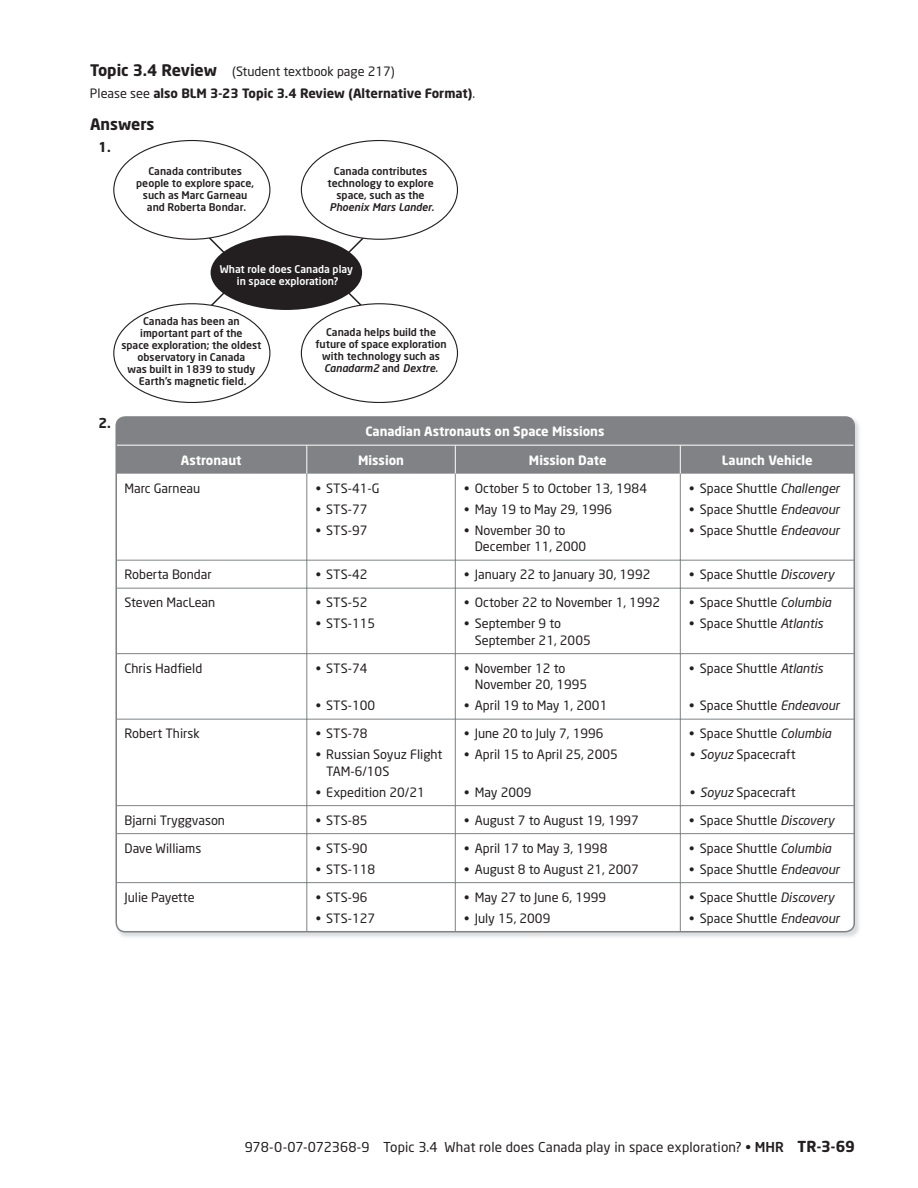
<style>
.page{position:relative;width:918px;height:1188px;background:#fff}
.page>*{position:absolute;margin:0;border:0;box-sizing:border-box;transform-origin:0 0}
.t1{font:700 15.75px "Neo Sans";color:#231f20}
.t2{font:13.5px "Neo Sans";letter-spacing:.005em;color:#231f20}
.t3{font:700 13.5px "Neo Sans";color:#231f20}
.t4{font:12.75px/16.5px "Neo Sans";color:#231f20}
.t5{font:700 12.75px/22.5px "Neo Sans";color:#231f20}
.t6{font:700 12.75px "Neo Sans";color:#fff}
.t7{font:500 10.5px/12px "Neo Sans";color:#231f20;text-align:center}
.t8{font:500 10.5px/12px "Neo Sans";color:#fff;text-align:center}
.t9{font:italic 500 10.5px "Neo Sans";color:#231f20}
.s1{font-size:15.75px}
.s2{font-weight:400}
.s3{font-style:italic}
.s4{font-weight:500}
.s5{font-weight:700;font-size:15px}
</style>
<div class="page">
<svg style="left:203px;top:223px;width:165px;height:101px"></svg>
<div style="left:211px;top:235px;width:151px;height:75px;background:#231f20;border-radius:50%"></div>
<div style="left:114px;top:304px;width:156px;height:98px;background:#fff;border-radius:50%"></div>
<div style="left:301px;top:304px;width:156px;height:98px;background:#fff;border-radius:50%"></div>
<div style="left:114px;top:141px;width:156px;height:98px;background:#fff;border-radius:50%"></div>
<div style="left:301px;top:141px;width:156px;height:98px;background:#fff;border-radius:50%"></div>
<div style="left:116px;top:417px;width:738px;height:56px;background:#808285"></div>
<svg style="left:116px;top:473px;width:738px;height:459px"></svg>
<hr style="left:116px;top:445px;width:564px;height:1px;background:#fff">
<hr style="left:680px;top:445px;width:174px;height:1px;background:#fff">
<p class="t5" style="left:90px;top:61px;width:387px"><span class="s1">Topic 3.4 Review</span> <span class="s2">(Student textbook page 217)<br>Please see</span> also BLM 3-23 Topic 3.4 Review (Alternative Format)<span class="s2">.</span></p>
<p class="t1" style="left:90px;top:118px;width:66px">Answers</p>
<p class="t3" style="left:99px;top:142px;width:14px">1.</p>
<p class="t7" style="left:136px;top:166px;width:119px">Canada contributes people to explore space, such as Marc Garneau and Roberta Bondar.</p>
<p class="t7" style="left:327px;top:166px;width:108px">Canada contributes technology to explore space, such as the</p>
<p class="t9" style="left:329px;top:202px;width:106px">Phoenix Mars Lander.</p>
<p class="t8" style="left:220px;top:264px;width:135px">What role does Canada play in space exploration?</p>
<p class="t7" style="left:121px;top:316px;width:142px">Canada has been an important part of the<br>space exploration; the oldest observatory in Canada<br>was built in 1839 to study<br>Earth’s magnetic field.</p>
<p class="t7" style="left:315px;top:327px;width:133px">Canada helps build the future of space exploration with technology such as<br><span class="s3">Canadarm2</span> and <span class="s3">Dextre</span>.</p>
<p class="t3" style="left:99px;top:418px;width:14px">2.</p>
<p class="t6" style="left:365px;top:426px;width:241px">Canadian Astronauts on Space Missions</p>
<p class="t6" style="left:181px;top:455px;width:62px">Astronaut</p>
<p class="t6" style="left:358px;top:455px;width:47px">Mission</p>
<p class="t6" style="left:529px;top:455px;width:79px">Mission Date</p>
<p class="t6" style="left:722px;top:455px;width:92px">Launch Vehicle</p>
<p class="t4" style="left:125px;top:481px;width:77px">Marc Garneau</p>
<p class="t4" style="left:316px;top:481px;width:65px">• STS-41-G</p>
<p class="t4" style="left:316px;top:502px;width:53px">• STS-77</p>
<p class="t4" style="left:316px;top:523px;width:53px">• STS-97</p>
<p class="t4" style="left:464px;top:481px;width:184px">• October 5 to October 13, 1984</p>
<p class="t4" style="left:464px;top:502px;width:150px">• May 19 to May 29, 1996</p>
<p class="t4" style="left:475px;top:523px;width:113px;text-indent:-10px">• November 30 to<br>December 11, 2000</p>
<p class="t4" style="left:689px;top:481px;width:152px">• Space Shuttle <span class="s3">Challenger</span></p>
<p class="t4" style="left:689px;top:502px;width:152px">• Space Shuttle <span class="s3">Endeavour</span></p>
<p class="t4" style="left:689px;top:523px;width:152px">• Space Shuttle <span class="s3">Endeavour</span></p>
<p class="t4" style="left:125px;top:567px;width:89px">Roberta Bondar</p>
<p class="t4" style="left:316px;top:567px;width:53px">• STS-42</p>
<p class="t4" style="left:464px;top:567px;width:188px">• January 22 to January 30, 1992</p>
<p class="t4" style="left:689px;top:567px;width:146px">• Space Shuttle <span class="s3">Discovery</span></p>
<p class="t4" style="left:125px;top:595px;width:92px">Steven MacLean</p>
<p class="t4" style="left:316px;top:595px;width:53px">• STS-52</p>
<p class="t4" style="left:316px;top:616px;width:61px">• STS-115</p>
<p class="t4" style="left:689px;top:595px;width:144px">• Space Shuttle <span class="s3">Columbia</span></p>
<p class="t4" style="left:689px;top:616px;width:135px">• Space Shuttle <span class="s3">Atlantis</span></p>
<p class="t4" style="left:464px;top:595px;width:197px">• October 22 to November 1, 1992</p>
<p class="t4" style="left:475px;top:616px;width:117px;text-indent:-10px">• September 9 to<br>September 21, 2005</p>
<p class="t4" style="left:125px;top:661px;width:79px">Chris Hadfield</p>
<p class="t4" style="left:316px;top:661px;width:53px">• STS-74</p>
<p class="t4" style="left:316px;top:698px;width:61px">• STS-100</p>
<p class="t4" style="left:125px;top:726px;width:77px">Robert Thirsk</p>
<p class="t4" style="left:316px;top:726px;width:53px">• STS-78</p>
<p class="t4" style="left:326px;top:747px;width:118px;text-indent:-10px">• Russian Soyuz Flight<br>TAM-6/10S</p>
<p class="t4" style="left:316px;top:785px;width:111px">• Expedition 20/21</p>
<p class="t4" style="left:475px;top:661px;width:114px;text-indent:-10px">• November 12 to<br>November 20, 1995</p>
<p class="t4" style="left:464px;top:698px;width:145px">• April 19 to May 1, 2001</p>
<p class="t4" style="left:464px;top:726px;width:141px">• June 20 to July 7, 1996</p>
<p class="t4" style="left:464px;top:747px;width:155px">• April 15 to April 25, 2005</p>
<p class="t4" style="left:464px;top:785px;width:69px">• May 2009</p>
<p class="t4" style="left:689px;top:661px;width:135px">• Space Shuttle <span class="s3">Atlantis</span></p>
<p class="t4" style="left:689px;top:698px;width:152px">• Space Shuttle <span class="s3">Endeavour</span></p>
<p class="t4" style="left:689px;top:726px;width:144px">• Space Shuttle <span class="s3">Columbia</span></p>
<p class="t4" style="left:689px;top:747px;width:108px"><span class="s3">• Soyuz</span> Spacecraft</p>
<p class="t4" style="left:689px;top:785px;width:108px"><span class="s3">• Soyuz</span> Spacecraft</p>
<p class="t4" style="left:125px;top:813px;width:102px">Bjarni Tryggvason</p>
<p class="t4" style="left:316px;top:813px;width:53px">• STS-85</p>
<p class="t4" style="left:464px;top:813px;width:176px">• August 7 to August 19, 1997</p>
<p class="t4" style="left:689px;top:813px;width:146px">• Space Shuttle <span class="s3">Discovery</span></p>
<p class="t4" style="left:125px;top:841px;width:78px">Dave Williams</p>
<p class="t4" style="left:316px;top:841px;width:53px">• STS-90</p>
<p class="t4" style="left:316px;top:862px;width:61px">• STS-118</p>
<p class="t4" style="left:464px;top:841px;width:145px">• April 17 to May 3, 1998</p>
<p class="t4" style="left:464px;top:862px;width:176px">• August 8 to August 21, 2007</p>
<p class="t4" style="left:689px;top:841px;width:144px">• Space Shuttle <span class="s3">Columbia</span></p>
<p class="t4" style="left:689px;top:862px;width:152px">• Space Shuttle <span class="s3">Endeavour</span></p>
<p class="t4" style="left:125px;top:890px;width:72px">Julie Payette</p>
<p class="t4" style="left:316px;top:890px;width:53px">• STS-96</p>
<p class="t4" style="left:316px;top:911px;width:61px">• STS-127</p>
<p class="t4" style="left:464px;top:890px;width:143px">• May 27 to June 6, 1999</p>
<p class="t4" style="left:464px;top:911px;width:88px">• July 15, 2009</p>
<p class="t4" style="left:689px;top:890px;width:146px">• Space Shuttle <span class="s3">Discovery</span></p>
<p class="t4" style="left:689px;top:911px;width:152px">• Space Shuttle <span class="s3">Endeavour</span></p>
<p class="t2" style="left:245px;top:1142px;width:612px">978-0-07-072368-9 Topic 3.4 What role does Canada play in space exploration? • <span class="s4">MHR</span> <span class="s5">TR-3-69</span></p>
</div>
